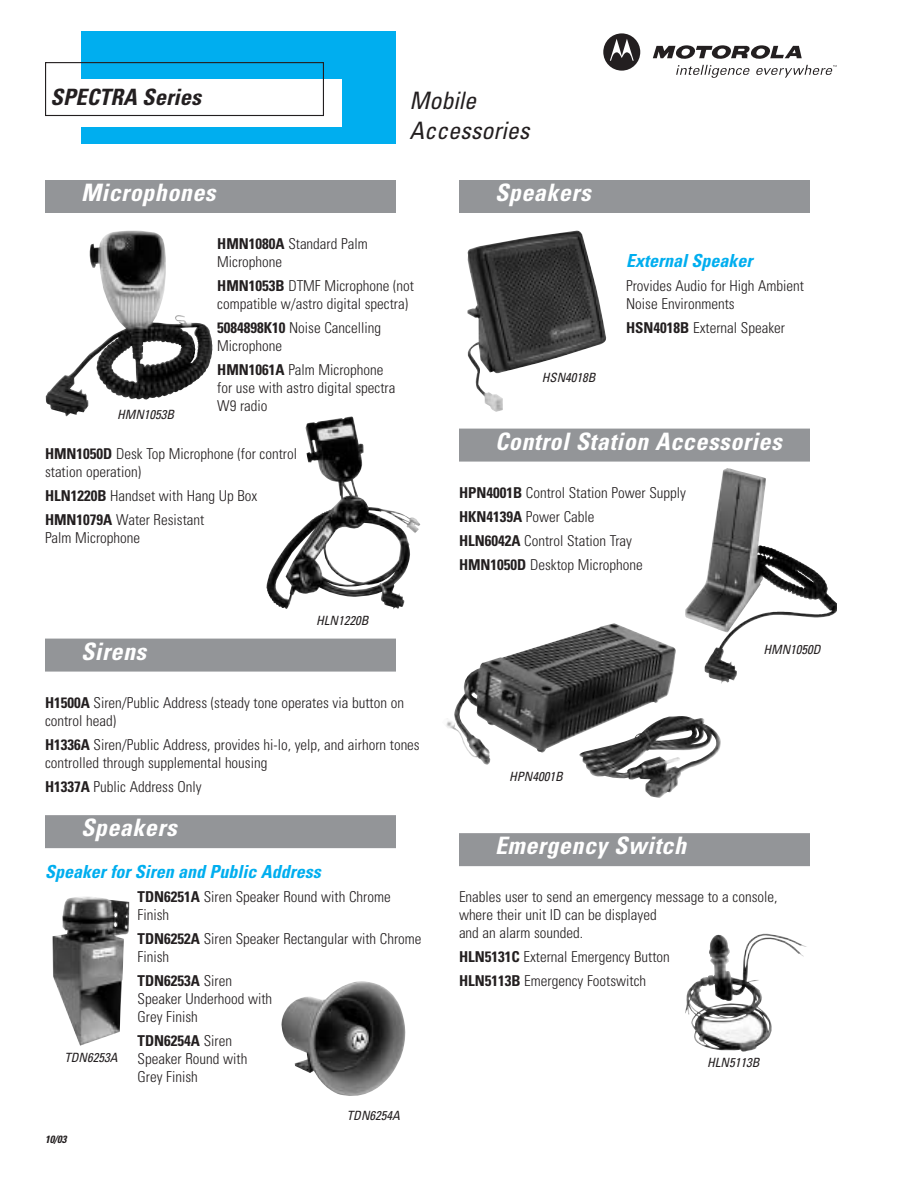
<style>
.page{position:relative;width:918px;height:1188px;background:#fff}
.page>*{position:absolute;margin:0;border:0;box-sizing:border-box;transform-origin:0 0}
.t1{font:italic 700 condensed 24px "Univers";letter-spacing:.02em;color:#fff}
.t2{font:italic condensed 24px/30px "Univers";color:#231f20}
.t3{font:italic 700 condensed 22.5px "Univers";color:#231f20}
.t4{font:italic 700 condensed 18px "Univers";color:#00aeef}
.t5{font:300 condensed 15px/18px "Univers";color:#231f20}
.t6{font:italic condensed 12.75px "Univers";color:#231f20}
.t7{font:italic 700 condensed 10.5px "Univers";color:#231f20}
.s1{font-weight:700}
</style>
<div class="page">
<div style="left:81px;top:32px;width:315px;height:112px;background:#00aeef"></div>
<svg style="left:603px;top:33px;width:37px;height:38px"></svg>
<svg style="left:653px;top:45px;width:184px;height:33px"></svg>
<div style="left:45px;top:79px;width:297px;height:48px;background:#fff"></div>
<div style="left:45px;top:62px;width:279px;height:54px;border:1px solid #231f20"></div>
<div style="left:45px;top:180px;width:351px;height:33px;background:#939598"></div>
<div style="left:45px;top:639px;width:351px;height:33px;background:#939598"></div>
<div style="left:45px;top:815px;width:351px;height:33px;background:#939598"></div>
<div style="left:459px;top:180px;width:351px;height:33px;background:#939598"></div>
<div style="left:459px;top:429px;width:351px;height:33px;background:#939598"></div>
<div style="left:459px;top:833px;width:351px;height:33px;background:#939598"></div>
<img style="left:90px;top:231px;width:122px;height:169px">
<img style="left:266px;top:416px;width:155px;height:193px">
<img style="left:52px;top:897px;width:77px;height:149px">
<img style="left:281px;top:981px;width:124px;height:115px">
<img style="left:467px;top:230px;width:139px;height:182px">
<img style="left:446px;top:623px;width:275px;height:175px">
<img style="left:709px;top:468px;width:128px;height:216px">
<img style="left:689px;top:934px;width:118px;height:114px">
<h2 class="t3" style="left:51px;top:89px;width:152px">SPECTRA Series</h2>
<h1 class="t1" style="left:81px;top:184px;width:136px">Microphones</h1>
<h1 class="t2" style="left:410px;top:88px;width:121px">Mobile<br>Accessories</h1>
<h1 class="t1" style="left:495px;top:184px;width:97px">Speakers</h1>
<p class="t5" style="left:217px;top:236px;width:152px"><span class="s1">HMN1080A</span> Standard Palm<br>Microphone</p>
<p class="t5" style="left:217px;top:278px;width:198px"><span class="s1">HMN1053B</span> DTMF Microphone (not compatible w/astro digital spectra)</p>
<p class="t5" style="left:217px;top:320px;width:165px"><span class="s1">5084898K10</span> Noise Cancelling<br>Microphone</p>
<p class="t5" style="left:217px;top:362px;width:180px"><span class="s1">HMN1061A</span> Palm Microphone for use with astro digital spectra<br>W9 radio</p>
<p class="t5" style="left:45px;top:446px;width:254px"><span class="s1">HMN1050D</span> Desk Top Microphone (for control station operation)</p>
<p class="t5" style="left:45px;top:485px;width:214px;line-height:24px"><span class="s1">HLN1220B</span> Handset with Hang Up Box<br><span class="s1">HMN1079A</span> Water Resistant</p>
<p class="t5" style="left:45px;top:530px;width:97px">Palm Microphone</p>
<p class="t6" style="left:117px;top:410px;width:59px">HMN1053B</p>
<p class="t6" style="left:316px;top:615px;width:54px">HLN1220B</p>
<h1 class="t1" style="left:81px;top:642px;width:67px">Sirens</h1>
<p class="t5" style="left:45px;top:695px;width:361px"><span class="s1">H1500A</span> Siren/Public Address (steady tone operates via button on control head)</p>
<p class="t5" style="left:45px;top:737px;width:376px"><span class="s1">H1336A</span> Siren/Public Address, provides hi-lo, yelp, and airhorn tones controlled through supplemental housing</p>
<p class="t5" style="left:45px;top:779px;width:158px"><span class="s1">H1337A</span> Public Address Only</p>
<h1 class="t1" style="left:81px;top:819px;width:97px">Speakers</h1>
<p class="t4" style="left:45px;top:865px;width:277px">Speaker for Siren and Public Address</p>
<p class="t5" style="left:138px;top:889px;width:255px"><span class="s1">TDN6251A</span> Siren Speaker Round with Chrome<br>Finish</p>
<p class="t5" style="left:138px;top:931px;width:285px"><span class="s1">TDN6252A</span> Siren Speaker Rectangular with Chrome<br>Finish</p>
<p class="t5" style="left:138px;top:973px;width:136px"><span class="s1">TDN6253A</span> Siren<br>Speaker Underhood with<br>Grey Finish</p>
<p class="t5" style="left:138px;top:1033px;width:111px"><span class="s1">TDN6254A</span> Siren<br>Speaker Round with<br>Grey Finish</p>
<p class="t6" style="left:64px;top:1053px;width:55px">TDN6253A</p>
<p class="t7" style="left:45px;top:1135px;width:23px">10/03</p>
<p class="t6" style="left:347px;top:1111px;width:55px">TDN6254A</p>
<p class="t6" style="left:542px;top:373px;width:55px">HSN4018B</p>
<p class="t4" style="left:626px;top:254px;width:128px">External Speaker</p>
<p class="t5" style="left:626px;top:278px;width:179px">Provides Audio for High Ambient<br>Noise Environments</p>
<p class="t5" style="left:626px;top:320px;width:160px"><span class="s1">HSN4018B</span> External Speaker</p>
<h1 class="t1" style="left:495px;top:432px;width:288px">Control Station Accessories</h1>
<p class="t5" style="left:459px;top:482px;width:229px;line-height:24px"><span class="s1">HPN4001B</span> Control Station Power Supply<br><span class="s1">HKN4139A</span> Power Cable<br><span class="s1">HLN6042A</span> Control Station Tray<br><span class="s1">HMN1050D</span> Desktop Microphone</p>
<p class="t6" style="left:509px;top:772px;width:55px">HPN4001B</p>
<p class="t6" style="left:763px;top:644px;width:59px">HMN1050D</p>
<h1 class="t1" style="left:495px;top:837px;width:193px">Emergency Switch</h1>
<p class="t5" style="left:459px;top:889px;width:320px">Enables user to send an emergency message to a console, where their unit ID can be displayed<br>and an alarm sounded.</p>
<p class="t5" style="left:459px;top:946px;width:212px;line-height:24px"><span class="s1">HLN5131C</span> External Emergency Button<br><span class="s1">HLN5113B</span> Emergency Footswitch</p>
<p class="t6" style="left:707px;top:1058px;width:54px">HLN5113B</p>
</div>
